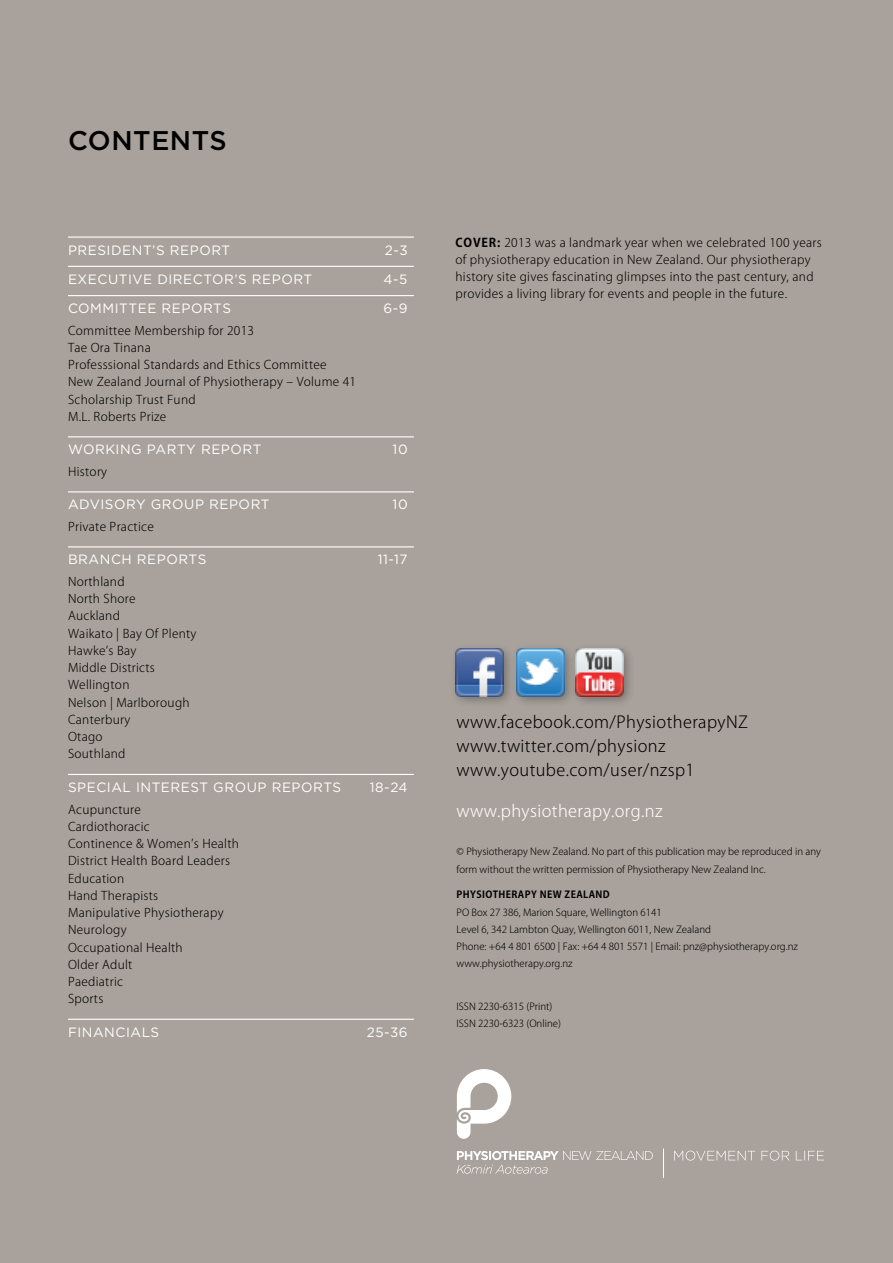
<style>
.page{position:relative;width:893px;height:1263px;background:#a9a29c}
.page>*{position:absolute;margin:0;border:0;box-sizing:border-box;transform-origin:0 0}
.t1{font:500 27px "Gotham HTF";letter-spacing:.02em;color:#000}
.t2{font:300 16.5px/24px "Koz Go Pr 6 N";letter-spacing:.025em;color:#000}
.t3{font:300 16.5px "Koz Go Pr 6 N";letter-spacing:.025em;color:#fff}
.t4{font:13.5px "Gotham HTF";letter-spacing:.04em;color:#fff}
.t5{font:300 12px/17.2px "Koz Go Pr 6 N";letter-spacing:.025em;color:#000}
.t6{font:300 9.75px/17.2px "Koz Go Pr 6 N";color:#000}
.t7{font:700 9.75px "Koz Go Pr 6 N";letter-spacing:.04em;color:#000}
.s1{font-weight:700}
</style>
<div class="page">
<svg style="left:457px;top:1069px;width:196px;height:105px"></svg>
<hr style="left:663px;top:1148px;width:1px;height:30px;background:#fff">
<svg style="left:674px;top:1151px;width:150px;height:9px"></svg>
<div style="left:510px;top:642px;width:66px;height:66px;background:#000;opacity:.3"></div>
<img style="left:516px;top:648px;width:48px;height:48px">
<div style="left:450px;top:642px;width:65px;height:66px;background:#000;opacity:.3"></div>
<img style="left:455px;top:648px;width:48px;height:48px">
<div style="left:570px;top:642px;width:66px;height:66px;background:#000;opacity:.3"></div>
<img style="left:576px;top:648px;width:48px;height:48px">
<hr style="left:68px;top:236px;width:346px;height:2px;background:#fff">
<hr style="left:68px;top:266px;width:346px;height:1px;background:#fff">
<hr style="left:68px;top:295px;width:346px;height:1px;background:#fff">
<hr style="left:68px;top:436px;width:346px;height:1px;background:#fff">
<hr style="left:68px;top:491px;width:346px;height:1px;background:#fff">
<hr style="left:68px;top:546px;width:346px;height:1px;background:#fff">
<hr style="left:68px;top:774px;width:346px;height:1px;background:#fff">
<hr style="left:68px;top:1019px;width:346px;height:1px;background:#fff">
<h1 class="t1" style="left:68px;top:125px;width:160px">CONTENTS</h1>
<p class="t4" style="left:68px;top:242px;width:38px">PRESID</p>
<p class="t4" style="left:122px;top:242px;width:110px">ENT’S REPORT</p>
<p class="t4" style="left:385px;top:242px;width:24px">2-3</p>
<p class="t4" style="left:68px;top:272px;width:233px">EXECUTIVE DIRECTOR’S REPORT</p>
<p class="t4" style="left:383px;top:272px;width:25px">4-5</p>
<p class="t4" style="left:68px;top:301px;width:62px">COMMITTEE</p>
<p class="t4" style="left:162px;top:301px;width:71px">REPORTS</p>
<p class="t4" style="left:384px;top:301px;width:26px">6-9</p>
<p class="t5" style="left:68px;top:322px;width:290px">Committee Membership for 2013<br>Tae Ora Tinana<br>Professsional Standards and Ethics Committee<br>New Zealand Journal of Physiotherapy – Volume 41<br>Scholarship Trust Fund<br>M.L. Roberts Prize</p>
<p class="t4" style="left:68px;top:442px;width:182px">WORKING PARTY REPORT</p>
<p class="t4" style="left:393px;top:442px;width:17px">10</p>
<p class="t5" style="left:68px;top:463px;width:41px">History</p>
<p class="t4" style="left:68px;top:497px;width:190px">ADVISORY GROUP REPORT</p>
<p class="t4" style="left:393px;top:497px;width:17px">10</p>
<p class="t5" style="left:68px;top:518px;width:87px">Private Practice</p>
<p class="t4" style="left:68px;top:552px;width:140px">BRANCH REPORTS</p>
<p class="t4" style="left:378px;top:552px;width:31px">11-17</p>
<p class="t5" style="left:68px;top:573px;width:130px">Northland<br>North Shore<br>Auckland<br>Waikato | Bay Of Plenty<br>Hawke’s Bay<br>Middle Districts<br>Wellington<br>Nelson | Marlborough<br>Canterbury<br>Otago<br>Southland</p>
<p class="t4" style="left:68px;top:780px;width:94px">SPECIAL INTERE</p>
<p class="t4" style="left:190px;top:780px;width:152px">ST GROUP REPORTS</p>
<p class="t4" style="left:370px;top:780px;width:39px">18-24</p>
<p class="t5" style="left:68px;top:801px;width:172px">Acupuncture<br>Cardiothoracic<br>Continence &amp; Women’s Health<br>District Health Board Leaders<br>Education<br>Hand Therapists<br>Manipulative Physiotherapy<br>Neurology<br>Occupational Health<br>Older Adult<br>Paediatric<br>Sports</p>
<p class="t4" style="left:68px;top:1024px;width:93px">FINANCIALS</p>
<p class="t4" style="left:367px;top:1024px;width:42px">25-36</p>
<p class="t5" style="left:455px;top:234px;width:368px"><span class="s1">COVER:</span> 2013 was a landmark year when we celebrated 100 years of physiotherapy education in New Zealand. Our physiotherapy history site gives fascinating glimpses into the past century, and provides a living library for events and people in the future.</p>
<h2 class="t2" style="left:457px;top:710px;width:293px">www.facebook.com/PhysiotherapyNZ www.twitter.com/physionz www.youtube.com/user/nzsp1</h2>
<h2 class="t3" style="left:457px;top:801px;width:207px">www.physiotherapy.org.nz</h2>
<p class="t6" style="left:457px;top:843px;width:366px">© Physiotherapy New Zealand. No part of this publication may be reproduced in any form without the written permission of Physiotherapy New Zealand Inc.</p>
<p class="t7" style="left:457px;top:889px;width:155px">PHYSIOTHERAPY NEW ZEALAND</p>
<p class="t6" style="left:457px;top:903px;width:343px">PO Box 27 386, Marion Square, Wellington 6141<br>Level 6, 342 Lambton Quay, Wellington 6011, New Zealand<br>Phone: +64 4 801 6500 | Fax: +64 4 801 5571 | Email: pnz@physiotherapy.org.nz www.physiotherapy.org.nz</p>
<p class="t6" style="left:457px;top:998px;width:106px">ISSN 2230-6315 (Print)<br>ISSN 2230-6323 (Online)</p>
</div>
